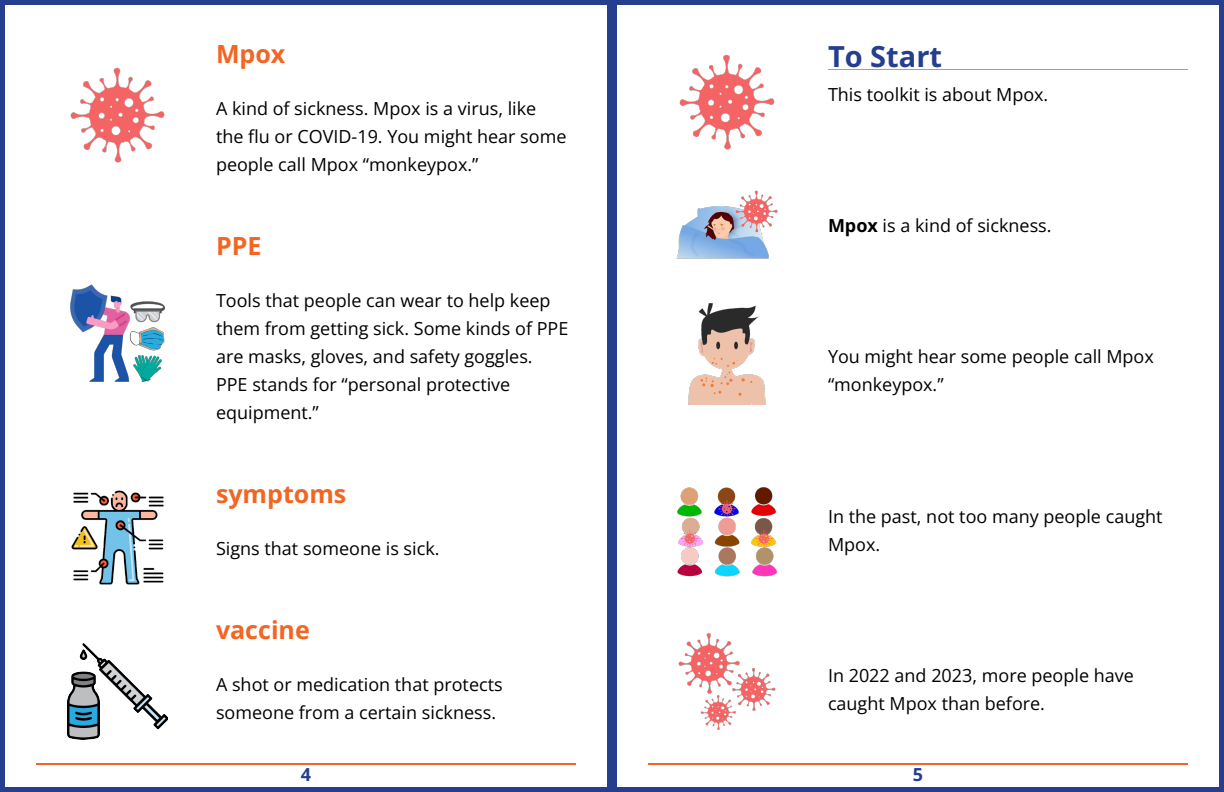
<style>
.page{position:relative;width:1224px;height:792px;background:#fff}
.page>*{position:absolute;margin:0;border:0;box-sizing:border-box;transform-origin:0 0}
.Heading_1{font:700 29px "Open Sans";color:#253f8e}
.Heading_2{font:700 25px "Open Sans";color:#f26522}
.t1{font:18px/28px "Open Sans";color:#000}
.t2{font:700 18px "Open Sans";color:#253f8e}
.s1{font-weight:700}
</style>
<div class="page">
<div style="left:0;top:0;width:612px;height:792px;border:5px solid #253f8e"></div>
<div style="left:612px;top:0;width:612px;height:792px;border:5px solid #253f8e"></div>
<hr style="left:36px;top:763px;width:540px;height:2px;background:#f26522">
<hr style="left:648px;top:763px;width:540px;height:2px;background:#f26522">
<img style="left:70px;top:67px;width:95px;height:96px">
<img style="left:70px;top:284px;width:96px;height:98px">
<img style="left:71px;top:490px;width:93px;height:95px">
<img style="left:67px;top:643px;width:101px;height:96px">
<hr style="left:828px;top:69px;width:360px;height:1px;background:#f5844e">
<img style="left:679px;top:54px;width:96px;height:96px">
<img style="left:677px;top:190px;width:100px;height:69px">
<img style="left:688px;top:304px;width:78px;height:100px">
<img style="left:677px;top:487px;width:100px;height:90px">
<img style="left:678px;top:633px;width:98px;height:97px">
<p class="Heading_2" style="left:216px;top:37px;width:71px">Mpox</p>
<p class="t1" style="left:216px;top:94px;width:352px">A kind of sickness. Mpox is a virus, like the flu or COVID-19. You might hear some people call Mpox “monkeypox.”</p>
<p class="Heading_2" style="left:216px;top:229px;width:47px">PPE</p>
<p class="t1" style="left:216px;top:286px;width:354px">Tools that people can wear to help keep them from getting sick. Some kinds of PPE are masks, gloves, and safety goggles.<br>PPE stands for “personal protective equipment.”</p>
<p class="Heading_2" style="left:216px;top:477px;width:132px">symptoms</p>
<p class="t1" style="left:216px;top:534px;width:225px">Signs that someone is sick.</p>
<p class="Heading_2" style="left:216px;top:613px;width:95px">vaccine</p>
<p class="t1" style="left:216px;top:670px;width:288px">A shot or medication that protects someone from a certain sickness.</p>
<p class="Heading_1" style="left:828px;top:37px;width:116px">To Start</p>
<p class="t1" style="left:828px;top:80px;width:222px">This toolkit is about Mpox.</p>
<p class="t1" style="left:828px;top:211px;width:225px"><span class="s1">Mpox</span> is a kind of sickness.</p>
<p class="t1" style="left:828px;top:342px;width:327px">You might hear some people call Mpox “monkeypox.”</p>
<p class="t1" style="left:828px;top:502px;width:336px">In the past, not too many people caught<br>Mpox.</p>
<p class="t1" style="left:828px;top:661px;width:307px">In 2022 and 2023, more people have caught Mpox than before.</p>
<p class="t2" style="left:301px;top:762px;width:12px">4</p>
<p class="t2" style="left:913px;top:762px;width:12px">5</p>
</div>
